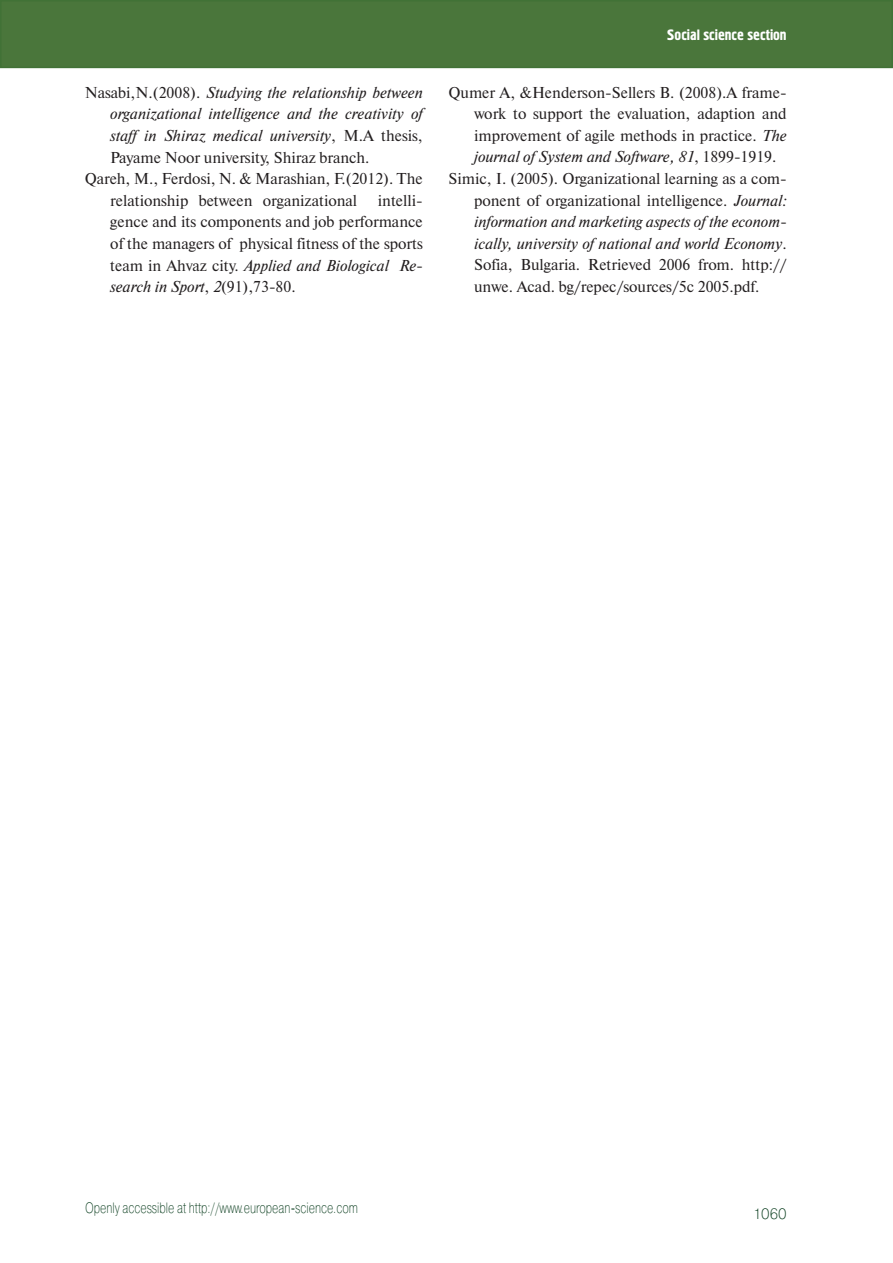
<style>
.page{position:relative;width:893px;height:1263px;background:#fff}
.page>*{position:absolute;margin:0;border:0;box-sizing:border-box;transform-origin:0 0}
.Литература{font:15.75px/21.6px "Newton C";color:#231f20;text-align:justify}
.Литература-2{font:italic 15.75px/21.6px "Newton C";color:#231f20;text-align:justify}
.t1{font:15px "Pragmatica Light C";color:#0b3e1f;scale:.75 1}
.t2{font:15px "Hermes C";color:#fff}
.t3{font:15px "Pragmatica Light C";color:#0b3e1f}
.s1{font-style:normal}
.s2{font-style:italic}
</style>
<div class="page">
<div style="left:1px;top:1px;width:891px;height:66px;background:#4a763b"></div>
<div style="left:0;top:0;width:893px;height:68px;border:2px solid #417236"></div>
<p class="Литература-2" style="left:110px;top:82px;width:314px;text-indent:-26px"><span class="s1">Nasabi,N.(2008).</span> Studying the relationship between organizational intelligence and the creativity of staff in Shiraz medical university<span class="s1">, M.A thesis, Payame Noor university, Shiraz branch.</span></p>
<p class="Литература" style="left:110px;top:168px;width:314px;text-indent:-26px">Qareh, M., Ferdosi, N. &amp; Marashian, F.(2012). The relationship between organizational</p>
<p class="Литература" style="left:110px;top:190px;width:314px;text-indent:268px">intelli&shy;gence and its components and job performance of the managers of physical fitness of the sports team in Ahvaz city. <span class="s2">Applied and Biological Re&shy;search in Sport</span>, <span class="s2">2</span>(91),73-80.</p>
<p class="t2" style="left:667px;top:26px;width:121px">Social science section</p>
<p class="Литература" style="left:474px;top:82px;width:314px;text-indent:-26px">Qumer A, &amp;Henderson-Sellers B. (2008).A frame&shy;work to support the evaluation, adaption and improvement of agile methods in practice. <span class="s2">The journal of System and Software, 81</span>, 1899-1919.</p>
<p class="Литература" style="left:474px;top:168px;width:314px;text-indent:-25px">Simic, I. (2005). Organizational learning as a com&shy;ponent of organizational intelligence. <span class="s2">Journal: information and marketing aspects of the econom&shy;ically, university of national and world Economy</span>.<br>Sofia, Bulgaria. Retrieved 2006 from. http:// unwe. Acad. bg/repec/sources/5c 2005.pdf.</p>
<p class="t1" style="left:85px;top:1199px;width:365px">Openly accessible at http://www.european-science.com</p>
<p class="t3" style="left:753px;top:1205px;width:35px">1060</p>
</div>
